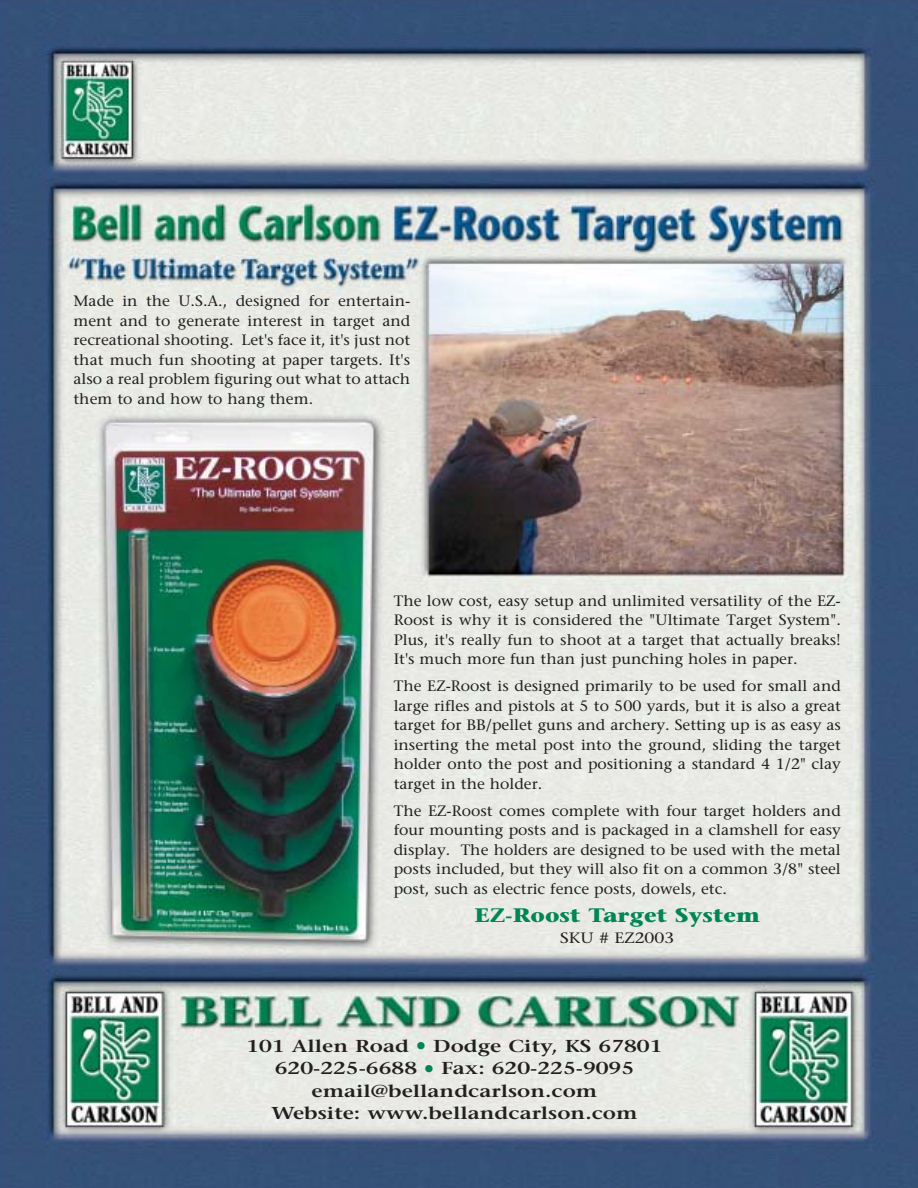
<style>
.page{position:relative;width:918px;height:1188px;background:#fff}
.page>*{position:absolute;margin:0;border:0;box-sizing:border-box;transform-origin:0 0}
.t1{font:700 19.5px "Stone Serif";color:#008554;scale:1.15 1}
.t2{font:600 17.25px/22.5px "Stone Serif";color:#231f1f;text-align:center;scale:1.25 1}
.t3{font:15px/19.5px "Stone Serif";color:#231f1f;text-align:justify;scale:1.05 1}
.t4{font:15px "Stone Serif";color:#231f1f;scale:1.15 1}
.s1{font-size:21px;color:#008554}
</style>
<div class="page">
<img style="left:0;top:0;width:918px;height:1188px">
<p class="t3" style="left:74px;top:293px;width:322px">Made in the U.S.A., designed for entertain&shy;ment and to generate interest in target and recreational shooting. Let's face it, it's just not that much fun shooting at paper targets. It's also a real problem figuring out what to attach them to and how to hang them.</p>
<p class="t3" style="left:394px;top:592px;width:427px">The low cost, easy setup and unlimited versatility of the EZ-Roost is why it is considered the "Ultimate Target System".<br>Plus, it's really fun to shoot at a target that actually breaks!<br>It's much more fun than just punching holes in paper.</p>
<p class="t3" style="left:394px;top:678px;width:427px">The EZ-Roost is designed primarily to be used for small and large rifles and pistols at 5 to 500 yards, but it is also a great target for BB/pellet guns and archery. Setting up is as easy as inserting the metal post into the ground, sliding the target holder onto the post and positioning a standard 4 1/2" clay target in the holder.</p>
<p class="t3" style="left:394px;top:802px;width:427px">The EZ-Roost comes complete with four target holders and four mounting posts and is packaged in a clamshell for easy display. The holders are designed to be used with the metal posts included, but they will also fit on a common 3/8" steel post, such as electric fence posts, dowels, etc.</p>
<h1 class="t1" style="left:475px;top:908px;width:250px">EZ-Roost Target System</h1>
<p class="t4" style="left:560px;top:932px;width:101px">SKU # EZ2003</p>
<p class="t2" style="left:247px;top:1036px;width:334px">101 Allen Road <span class="s1">•</span> Dodge City, KS 67801<br>620-225-6688 <span class="s1">•</span> Fax: 620-225-9095 email@bellandcarlson.com<br>Website: www.bellandcarlson.com</p>
</div>
